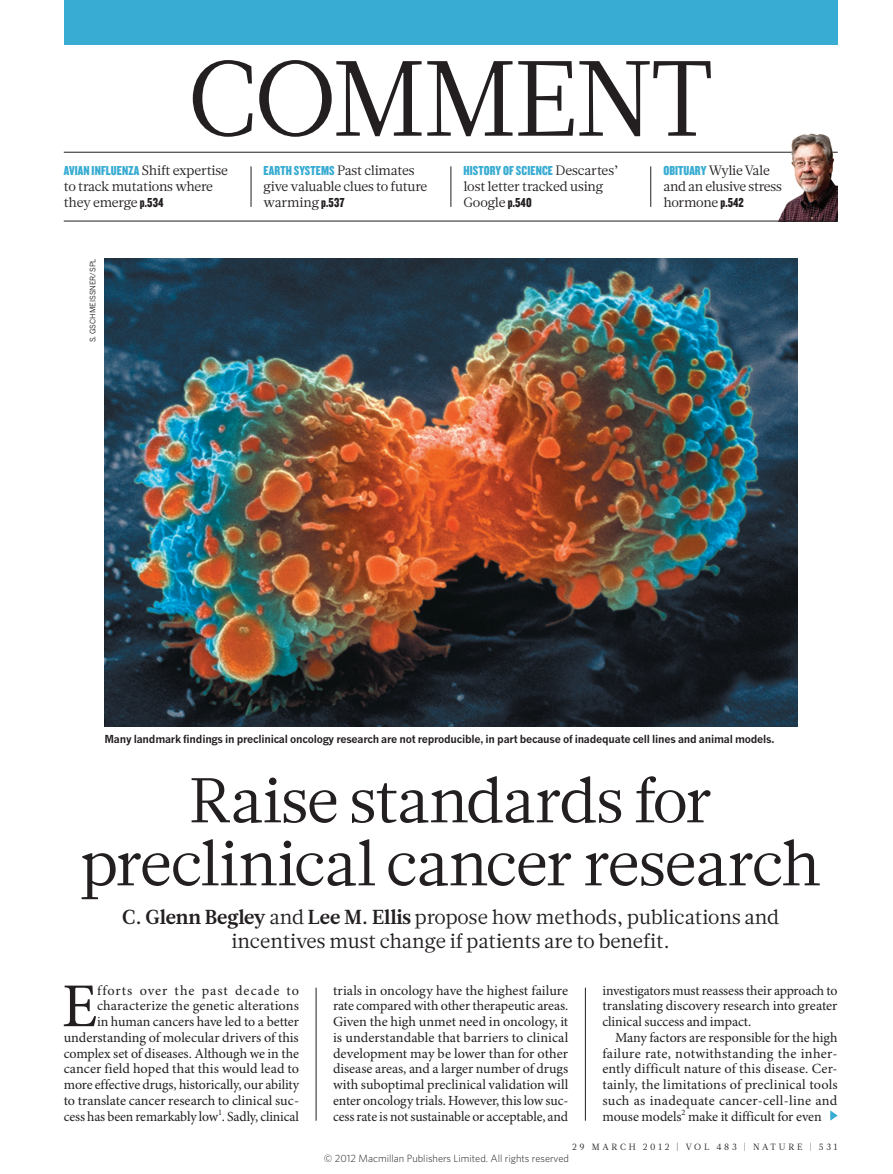
<style>
.page{position:relative;width:893px;height:1174px;background:#fff}
.page>*{position:absolute;margin:0;border:0;box-sizing:border-box;transform-origin:0 0}
.SECTION_HEADING{font:106.5px "Glosa Math";letter-spacing:-.025em;color:#231f20}
.HEAD_42{font:63px/63px "Glosa Math";letter-spacing:-.025em;color:#231f20;text-align:center}
.BODY_DROP_CAP{font:62.4px "Minion Pro";color:#231f20}
.INTRO{font:20.25px/23.7px "Glosa Math";letter-spacing:-.01em;color:#231f20;text-align:center}
.BODY_DROP_CAP-2{font:13.95px/15.8px "Minion Pro";letter-spacing:-.005em;color:#231f20;text-align:justify}
.BODY_INDENT{font:13.95px/15.8px "Minion Pro";color:#231f20;text-align:justify}
.MINI_TOC_TEXT{font:13.5px/15.8px "Glosa Math";letter-spacing:-.02em;color:#231f20}
.PIC_CAPTION{font:700 10.8px "News Gothic MTOT";letter-spacing:-.02em;color:#231f20}
.t1{font:300 10.5px "Whitney";color:#231f20}
.t2{font:9px "Glosa Math";letter-spacing:.3em;color:#231f20}
.PIC_CREDIT{font:7.5px "News Gothic MTOT";color:#231f20}
.s1{font-family:"Knockout 69 Full Liteweight";color:#38acd2}
.s2{font-family:"Knockout 69 Full Liteweight"}
.s3{font-weight:700}
</style>
<div class="page">
<hr style="left:64px;top:152px;width:774px;height:1px;background:#231f20">
<img style="left:776px;top:133px;width:62px;height:88px">
<svg style="left:830px;top:1110px;width:8px;height:10px"></svg>
<img style="left:104px;top:258px;width:693px;height:469px">
<div style="left:64px;top:0;width:774px;height:45px;background:#38acd2"></div>
<hr style="left:64px;top:221px;width:774px;height:1px;background:#231f20">
<hr style="left:251px;top:166px;width:1px;height:41px;background:#231f20">
<hr style="left:451px;top:166px;width:1px;height:41px;background:#231f20">
<hr style="left:650px;top:166px;width:1px;height:41px;background:#231f20">
<hr style="left:585px;top:987px;width:1px;height:133px;background:#231f20">
<hr style="left:316px;top:987px;width:1px;height:133px;background:#231f20">
<p class="SECTION_HEADING" style="left:187px;top:29px;width:528px">COMMENT</p>
<p class="MINI_TOC_TEXT" style="left:64px;top:163px;width:166px"><span class="s1">AVIAN INFLUENZA</span> Shift expertise to track mutations where they emerge <span class="s2">p.534</span></p>
<p class="PIC_CREDIT" style="left:88px;top:342px;width:85px;rotate:-90deg">S. GSCHMEISSNER/SPL</p>
<p class="MINI_TOC_TEXT" style="left:264px;top:163px;width:165px"><span class="s1">EARTH SYSTEMS</span> Past climates give valuable clues to future warming <span class="s2">p.537</span></p>
<p class="MINI_TOC_TEXT" style="left:463px;top:163px;width:157px"><span class="s1">HISTORY OF SCIENCE</span> Descartes’ lost letter tracked using<br>Google <span class="s2">p.540</span></p>
<p class="MINI_TOC_TEXT" style="left:663px;top:163px;width:120px"><span class="s1">OBITUARY</span> Wylie Vale and an elusive stress hormone <span class="s2">p.542</span></p>
<p class="PIC_CAPTION" style="left:104px;top:732px;width:671px">Many landmark findings in preclinical oncology research are not reproducible, in part because of inadequate cell lines and animal models.</p>
<p class="HEAD_42" style="left:81px;top:769px;width:741px">Raise standards for preclinical cancer research</p>
<p class="INTRO" style="left:122px;top:905px;width:658px"><span class="s3">C. Glenn Begley</span> and <span class="s3">Lee M. Ellis</span> propose how methods, publications and incentives must change if patients are to benefit.</p>
<p class="BODY_DROP_CAP" style="left:62px;top:969px;width:37px">E</p>
<p class="BODY_DROP_CAP-2" style="left:64px;top:983px;width:237px;text-align:right">fforts over the past decade to characterize the genetic alterations<br>in human cancers have led to a better understanding of molecular drivers of this complex set of diseases. Although we in the cancer field hoped that this would lead to more effective drugs, historically, our ability to translate cancer research to clinical suc&shy;cess has been remarkably low<sup>1</sup>. Sadly, clinical</p>
<p class="BODY_DROP_CAP-2" style="left:333px;top:983px;width:237px">trials in oncology have the highest failure rate compared with other therapeutic areas.<br>Given the high unmet need in oncology, it is understandable that barriers to clinical development may be lower than for other disease areas, and a larger number of drugs with suboptimal preclinical validation will enter oncology trials. However, this low suc&shy;cess rate is not sustainable or acceptable, and</p>
<p class="BODY_DROP_CAP-2" style="left:602px;top:983px;width:237px">investigators must reassess their approach to translating discovery research into greater clinical success and impact.</p>
<p class="BODY_INDENT" style="left:602px;top:1030px;width:237px;text-indent:13px">Many factors are responsible for the high failure rate, notwithstanding the inher&shy;ently difficult nature of this disease. Cer&shy;tainly, the limitations of preclinical tools such as inadequate cancer-cell-line and mouse models<sup>2</sup> make it difficult for even</p>
<p class="t2" style="left:572px;top:1141px;width:267px">29 MARCH 2012 | VOL 483 | NATURE | 531</p>
<p class="t1" style="left:324px;top:1151px;width:247px">© 2012 Macmillan Publishers Limited. All rights reserved</p>
</div>
